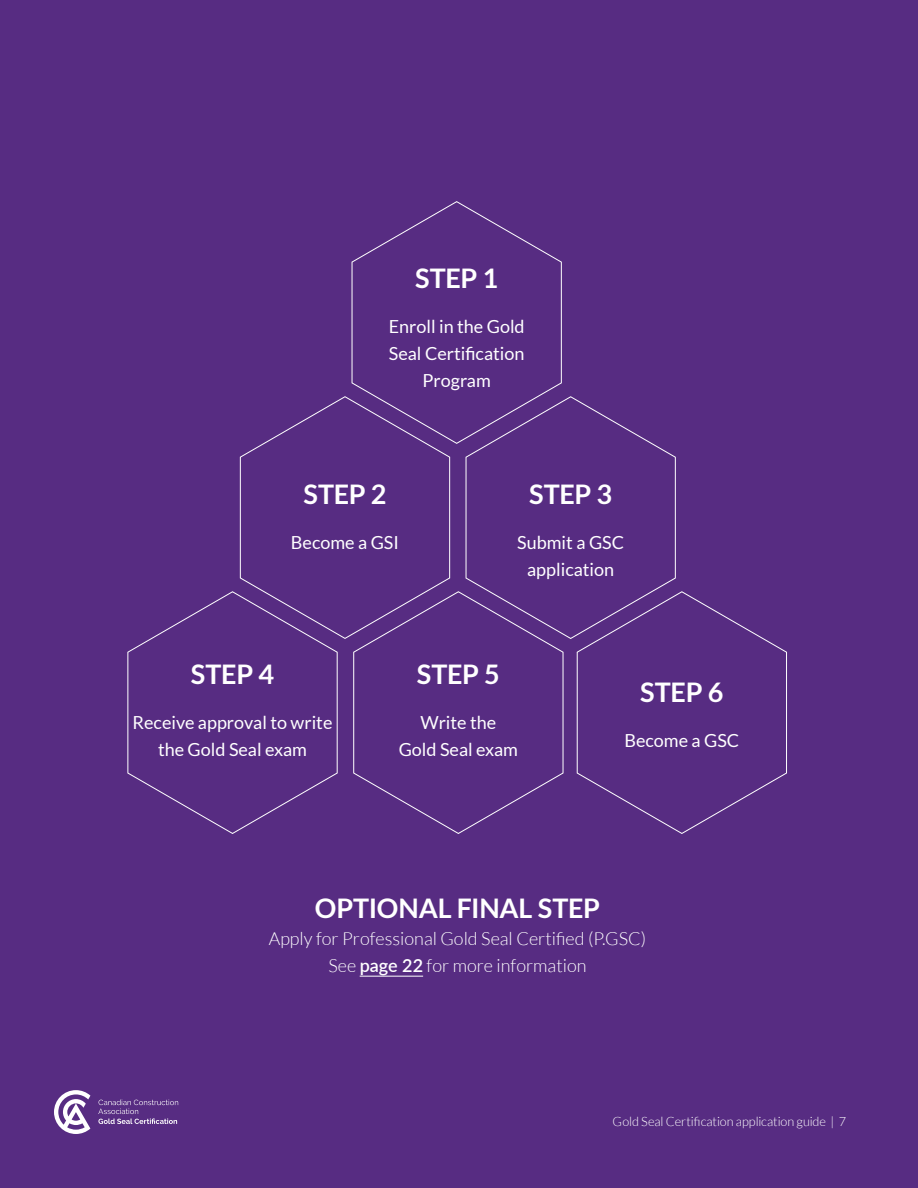
<style>
.page{position:relative;width:918px;height:1188px;background:#572c82}
.page>*{position:absolute;margin:0;border:0;box-sizing:border-box;transform-origin:0 0}
.t1{font:700 27px "Lato";letter-spacing:-.01em;color:#fff}
.t2{font:18px/27px "Lato";color:#fff;text-align:center}
.t3{font:300 18px/27px "Lato";color:#fff;text-align:center}
.t4{font:300 12.75px "Lato";letter-spacing:-.005em;color:#fff}
.s1{font-weight:600}
</style>
<div class="page">
<svg style="left:98px;top:1100px;width:80px;height:24px"></svg>
<svg style="left:54px;top:1090px;width:36px;height:44px"></svg>
<svg style="left:351px;top:201px;width:211px;height:243px"></svg>
<svg style="left:240px;top:396px;width:211px;height:243px"></svg>
<svg style="left:465px;top:396px;width:211px;height:243px"></svg>
<svg style="left:353px;top:591px;width:211px;height:243px"></svg>
<svg style="left:576px;top:591px;width:211px;height:243px"></svg>
<svg style="left:127px;top:591px;width:211px;height:243px"></svg>
<hr style="left:360px;top:976px;width:63px;height:1px;background:#fff">
<h1 class="t1" style="left:415px;top:263px;width:85px">STEP 1</h1>
<p class="t2" style="left:389px;top:313px;width:138px">Enroll in the Gold<br>Seal Certification<br>Program</p>
<h1 class="t1" style="left:303px;top:479px;width:85px">STEP 2</h1>
<p class="t2" style="left:291px;top:529px;width:110px">Become a GSI</p>
<h1 class="t1" style="left:529px;top:479px;width:85px">STEP 3</h1>
<p class="t2" style="left:517px;top:529px;width:108px">Submit a GSC application</p>
<h1 class="t1" style="left:191px;top:659px;width:85px">STEP 4</h1>
<p class="t2" style="left:133px;top:709px;width:201px">Receive approval to write the Gold Seal exam</p>
<h1 class="t1" style="left:417px;top:659px;width:85px">STEP 5</h1>
<p class="t2" style="left:399px;top:709px;width:121px">Write the<br>Gold Seal exam</p>
<h1 class="t1" style="left:640px;top:677px;width:85px">STEP 6</h1>
<p class="t2" style="left:624px;top:727px;width:116px">Become a GSC</p>
<h1 class="t1" style="left:315px;top:893px;width:287px">OPTIONAL FINAL STEP</h1>
<p class="t3" style="left:269px;top:925px;width:379px">Apply for Professional Gold Seal Certified (P.GSC)<br>See <span class="s1">page 22</span> for more information</p>
<p class="t4" style="left:613px;top:1115px;width:235px">Gold Seal Certification application guide | 7</p>
</div>
